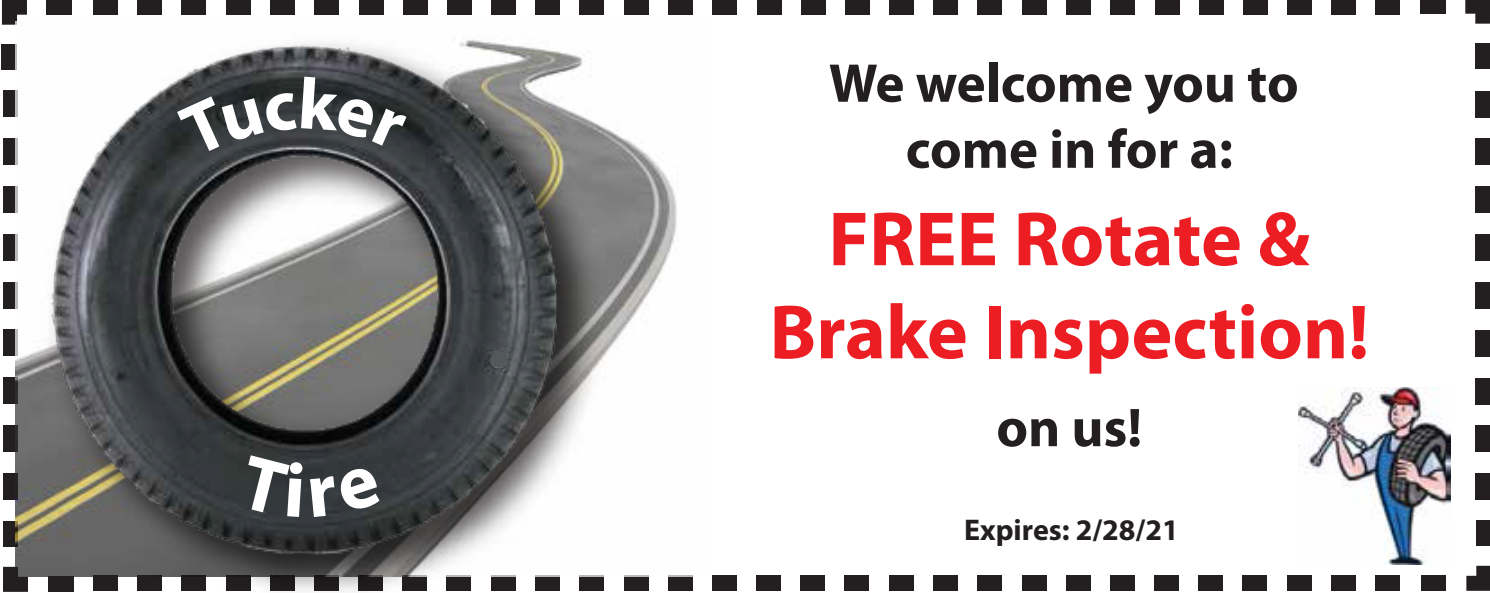
<style>
.page{position:relative;width:1490px;height:593px;background:#fff}
.page>*{position:absolute;margin:0;border:0;box-sizing:border-box;transform-origin:0 0}
.t1{font:700 77.5px/93px "Myriad Pro";color:#ed1d24;text-align:center}
.t2{font:700 55px/66px "Myriad Pro";color:#231f20;text-align:center}
.t3{font:700 30px "Myriad Pro";color:#231f20}
</style>
<div class="page">
<div style="left:3px;top:377px;width:15px;height:27px;background:#231f20"></div>
<div style="left:3px;top:425px;width:15px;height:27px;background:#231f20"></div>
<div style="left:3px;top:473px;width:15px;height:26px;background:#231f20"></div>
<div style="left:3px;top:234px;width:15px;height:27px;background:#231f20"></div>
<div style="left:3px;top:282px;width:15px;height:26px;background:#231f20"></div>
<div style="left:3px;top:329px;width:15px;height:27px;background:#231f20"></div>
<div style="left:3px;top:91px;width:15px;height:26px;background:#231f20"></div>
<div style="left:3px;top:138px;width:15px;height:27px;background:#231f20"></div>
<div style="left:3px;top:186px;width:15px;height:26px;background:#231f20"></div>
<div style="left:182px;top:0;width:24px;height:15px;background:#231f20"></div>
<div style="left:137px;top:0;width:25px;height:15px;background:#231f20"></div>
<div style="left:93px;top:0;width:25px;height:15px;background:#231f20"></div>
<div style="left:314px;top:0;width:25px;height:15px;background:#231f20"></div>
<div style="left:270px;top:0;width:25px;height:15px;background:#231f20"></div>
<div style="left:226px;top:0;width:25px;height:15px;background:#231f20"></div>
<div style="left:447px;top:0;width:25px;height:15px;background:#231f20"></div>
<div style="left:403px;top:0;width:24px;height:15px;background:#231f20"></div>
<div style="left:359px;top:0;width:24px;height:15px;background:#231f20"></div>
<div style="left:580px;top:0;width:24px;height:15px;background:#231f20"></div>
<div style="left:535px;top:0;width:25px;height:15px;background:#231f20"></div>
<div style="left:491px;top:0;width:25px;height:15px;background:#231f20"></div>
<div style="left:712px;top:0;width:25px;height:15px;background:#231f20"></div>
<div style="left:668px;top:0;width:25px;height:15px;background:#231f20"></div>
<div style="left:624px;top:0;width:25px;height:15px;background:#231f20"></div>
<div style="left:845px;top:0;width:25px;height:15px;background:#231f20"></div>
<div style="left:801px;top:0;width:24px;height:15px;background:#231f20"></div>
<div style="left:757px;top:0;width:24px;height:15px;background:#231f20"></div>
<div style="left:978px;top:0;width:24px;height:15px;background:#231f20"></div>
<div style="left:933px;top:0;width:25px;height:15px;background:#231f20"></div>
<div style="left:889px;top:0;width:25px;height:15px;background:#231f20"></div>
<div style="left:1110px;top:0;width:25px;height:15px;background:#231f20"></div>
<div style="left:1066px;top:0;width:25px;height:15px;background:#231f20"></div>
<div style="left:1022px;top:0;width:25px;height:15px;background:#231f20"></div>
<div style="left:1243px;top:0;width:25px;height:15px;background:#231f20"></div>
<div style="left:1199px;top:0;width:24px;height:15px;background:#231f20"></div>
<div style="left:1155px;top:0;width:24px;height:15px;background:#231f20"></div>
<div style="left:1376px;top:0;width:24px;height:15px;background:#231f20"></div>
<div style="left:1331px;top:0;width:25px;height:15px;background:#231f20"></div>
<div style="left:1287px;top:0;width:25px;height:15px;background:#231f20"></div>
<div style="left:1475px;top:186px;width:15px;height:27px;background:#231f20"></div>
<div style="left:1475px;top:138px;width:15px;height:27px;background:#231f20"></div>
<div style="left:1475px;top:91px;width:15px;height:26px;background:#231f20"></div>
<div style="left:1475px;top:329px;width:15px;height:27px;background:#231f20"></div>
<div style="left:1475px;top:282px;width:15px;height:26px;background:#231f20"></div>
<div style="left:1475px;top:234px;width:15px;height:27px;background:#231f20"></div>
<div style="left:1475px;top:473px;width:15px;height:26px;background:#231f20"></div>
<div style="left:1475px;top:425px;width:15px;height:27px;background:#231f20"></div>
<div style="left:1475px;top:378px;width:15px;height:26px;background:#231f20"></div>
<div style="left:1287px;top:575px;width:25px;height:15px;background:#231f20"></div>
<div style="left:1331px;top:575px;width:25px;height:15px;background:#231f20"></div>
<div style="left:1375px;top:575px;width:25px;height:15px;background:#231f20"></div>
<div style="left:1154px;top:575px;width:25px;height:15px;background:#231f20"></div>
<div style="left:1199px;top:575px;width:24px;height:15px;background:#231f20"></div>
<div style="left:1243px;top:575px;width:24px;height:15px;background:#231f20"></div>
<div style="left:1022px;top:575px;width:24px;height:15px;background:#231f20"></div>
<div style="left:1066px;top:575px;width:25px;height:15px;background:#231f20"></div>
<div style="left:1110px;top:575px;width:25px;height:15px;background:#231f20"></div>
<div style="left:889px;top:575px;width:25px;height:15px;background:#231f20"></div>
<div style="left:933px;top:575px;width:25px;height:15px;background:#231f20"></div>
<div style="left:977px;top:575px;width:25px;height:15px;background:#231f20"></div>
<div style="left:756px;top:575px;width:25px;height:15px;background:#231f20"></div>
<div style="left:801px;top:575px;width:24px;height:15px;background:#231f20"></div>
<div style="left:845px;top:575px;width:24px;height:15px;background:#231f20"></div>
<div style="left:624px;top:575px;width:24px;height:15px;background:#231f20"></div>
<div style="left:668px;top:575px;width:25px;height:15px;background:#231f20"></div>
<div style="left:712px;top:575px;width:25px;height:15px;background:#231f20"></div>
<div style="left:2px;top:45px;width:15px;height:25px;background:#231f20"></div>
<svg style="left:2px;top:0;width:25px;height:25px"></svg>
<div style="left:47px;top:0;width:25px;height:15px;background:#231f20"></div>
<div style="left:1420px;top:0;width:25px;height:14px;background:#231f20"></div>
<svg style="left:1465px;top:0;width:25px;height:24px"></svg>
<div style="left:1475px;top:44px;width:15px;height:25px;background:#231f20"></div>
<div style="left:1476px;top:520px;width:14px;height:25px;background:#231f20"></div>
<svg style="left:1466px;top:565px;width:24px;height:25px"></svg>
<div style="left:1421px;top:575px;width:25px;height:15px;background:#231f20"></div>
<svg style="left:3px;top:566px;width:25px;height:25px"></svg>
<div style="left:3px;top:521px;width:15px;height:25px;background:#231f20"></div>
<img style="left:16px;top:22px;width:677px;height:554px">
<img style="left:32px;top:25px;width:584px;height:567px">
<img style="left:52px;top:46px;width:508px;height:508px">
<div style="left:491px;top:351px;width:16px;height:16px;background:#53585b;border-radius:50%"></div>
<img style="left:1298px;top:388px;width:153px;height:176px">
<svg style="left:177px;top:77px;width:230px;height:79px;background:#353a3c"></svg>
<div style="left:238px;top:455px;width:65px;height:62px;background:#34393c"></div>
<div style="left:310px;top:464px;width:72px;height:53px;background:#353a3d"></div>
<p class="t2" style="left:829px;top:51px;width:471px">We welcome you to come in for a:</p>
<h1 class="t1" style="left:770px;top:193px;width:601px">FREE Rotate &amp;<br>Brake Inspection!</h1>
<p class="t2" style="left:996px;top:395px;width:147px">on us!</p>
<p class="t3" style="left:964px;top:512px;width:216px">Expires: 2/28/21</p>
</div>
